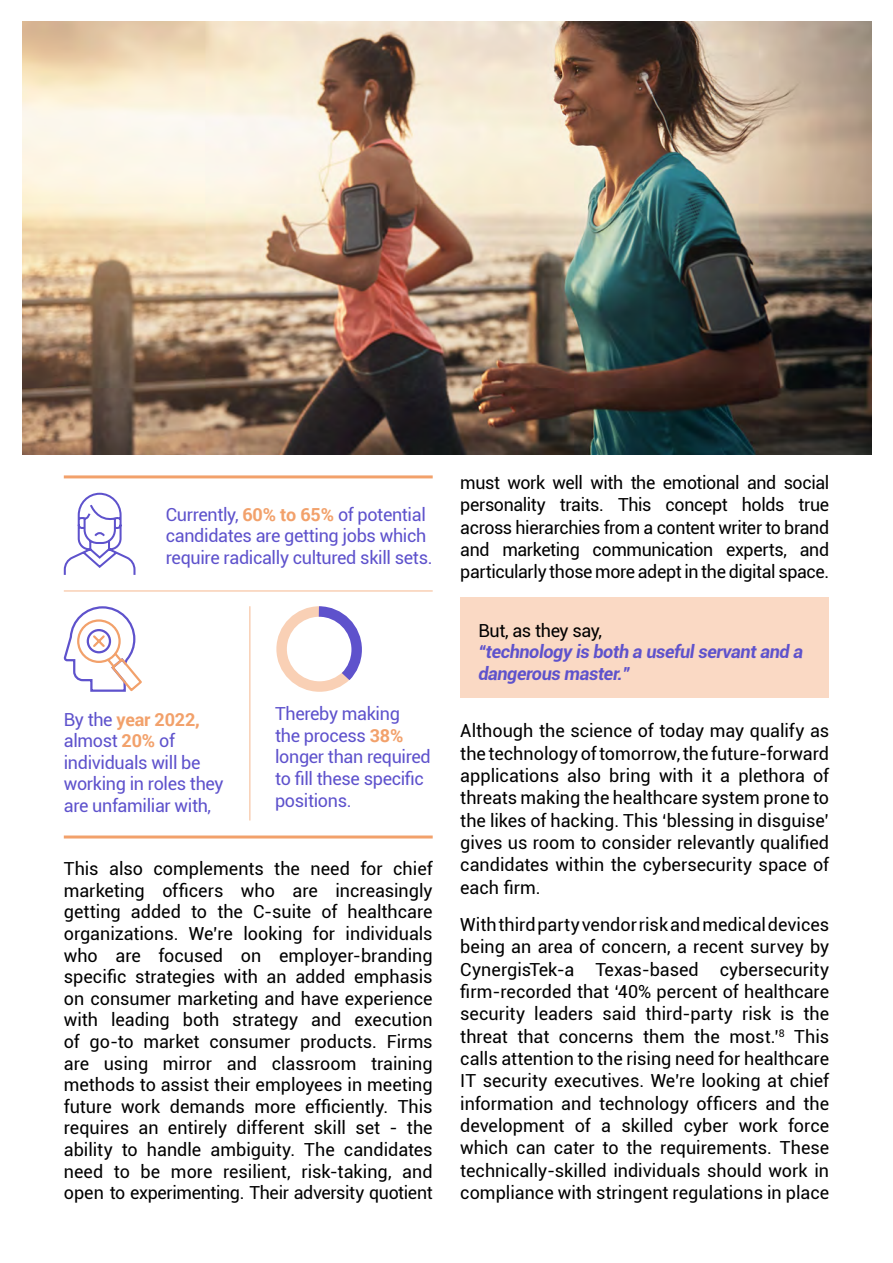
<style>
.page{position:relative;width:893px;height:1263px;background:#fff}
.page>*{position:absolute;margin:0;border:0;box-sizing:border-box;transform-origin:0 0}
.t1{font:18px/22.4px "Roboto";letter-spacing:-.01em;color:#000;text-align:justify}
.t2{font:18px/21.6px "Roboto";letter-spacing:-.02em;color:#5e52cc}
.t3{font:italic 700 18px/21.6px "Roboto";letter-spacing:-.02em;color:#5e52cc}
.s1{font-weight:700;color:#f2a16b}
</style>
<div class="page">
<svg style="left:63px;top:606px;width:79px;height:86px"></svg>
<svg style="left:276px;top:606px;width:86px;height:86px"></svg>
<svg style="left:63px;top:494px;width:73px;height:81px"></svg>
<hr style="left:64px;top:475px;width:369px;height:3px;background:#f2a16b">
<hr style="left:64px;top:835px;width:369px;height:3px;background:#f2a16b">
<hr style="left:64px;top:590px;width:369px;height:2px;background:#f9d0b5">
<hr style="left:249px;top:606px;width:2px;height:214px;background:#f9d0b5">
<div style="left:460px;top:598px;width:369px;height:100px;background:#fad9c4"></div>
<img style="left:23px;top:21px;width:849px;height:433px">
<p class="t2" style="left:166px;top:503px;width:268px">Currently, <span class="s1">60% to 65%</span> of potential candidates are getting jobs which require radically cultured skill sets.</p>
<p class="t2" style="left:64px;top:708px;width:161px">By the <span class="s1">year 2022, </span>almost <span class="s1">20%</span> of individuals will be working in roles they are unfamiliar with,</p>
<p class="t2" style="left:275px;top:702px;width:157px">Thereby making<br>the process <span class="s1">38% </span>longer than required to fill these specific positions.</p>
<p class="t1" style="left:64px;top:857px;width:370px;line-height:21.6px">This also complements the need for chief marketing officers who are increasingly getting added to the C-suite of healthcare organizations. We’re looking for individuals who are focused on employer-branding specific strategies with an added emphasis on consumer marketing and have experience with leading both strategy and execution of go-to market consumer products. Firms are using mirror and classroom training methods to assist their employees in meeting future work demands more efficiently. This requires an entirely different skill set - the ability to handle ambiguity. The candidates need to be more resilient, risk-taking, and open to experimenting. Their adversity quotient</p>
<p class="t1" style="left:460px;top:471px;width:370px">must work well with the emotional and social personality traits. This concept holds true across hierarchies from a content writer to brand and marketing communication experts, and particularly those more adept in the digital space.</p>
<p class="t1" style="left:478px;top:618px;width:125px">But, as they say,</p>
<p class="t3" style="left:478px;top:640px;width:326px">“technology is both a useful servant and a dangerous master.”</p>
<p class="t1" style="left:460px;top:719px;width:370px">Although the science of today may qualify as the technology of tomorrow, the future-forward applications also bring with it a plethora of threats making the healthcare system prone to the likes of hacking. This ‘blessing in disguise’ gives us room to consider relevantly qualified candidates within the cybersecurity space of each firm.</p>
<p class="t1" style="left:460px;top:913px;width:370px">With third party vendor risk and medical devices being an area of concern, a recent survey by CynergisTek-a Texas-based cybersecurity firm-recorded that ‘40% percent of healthcare security leaders said third-party risk is the threat that concerns them the most.’<sup>8</sup> This calls attention to the rising need for healthcare IT security executives. We’re looking at chief information and technology officers and the development of a skilled cyber work force which can cater to the requirements. These technically-skilled individuals should work in compliance with stringent regulations in place</p>
</div>
